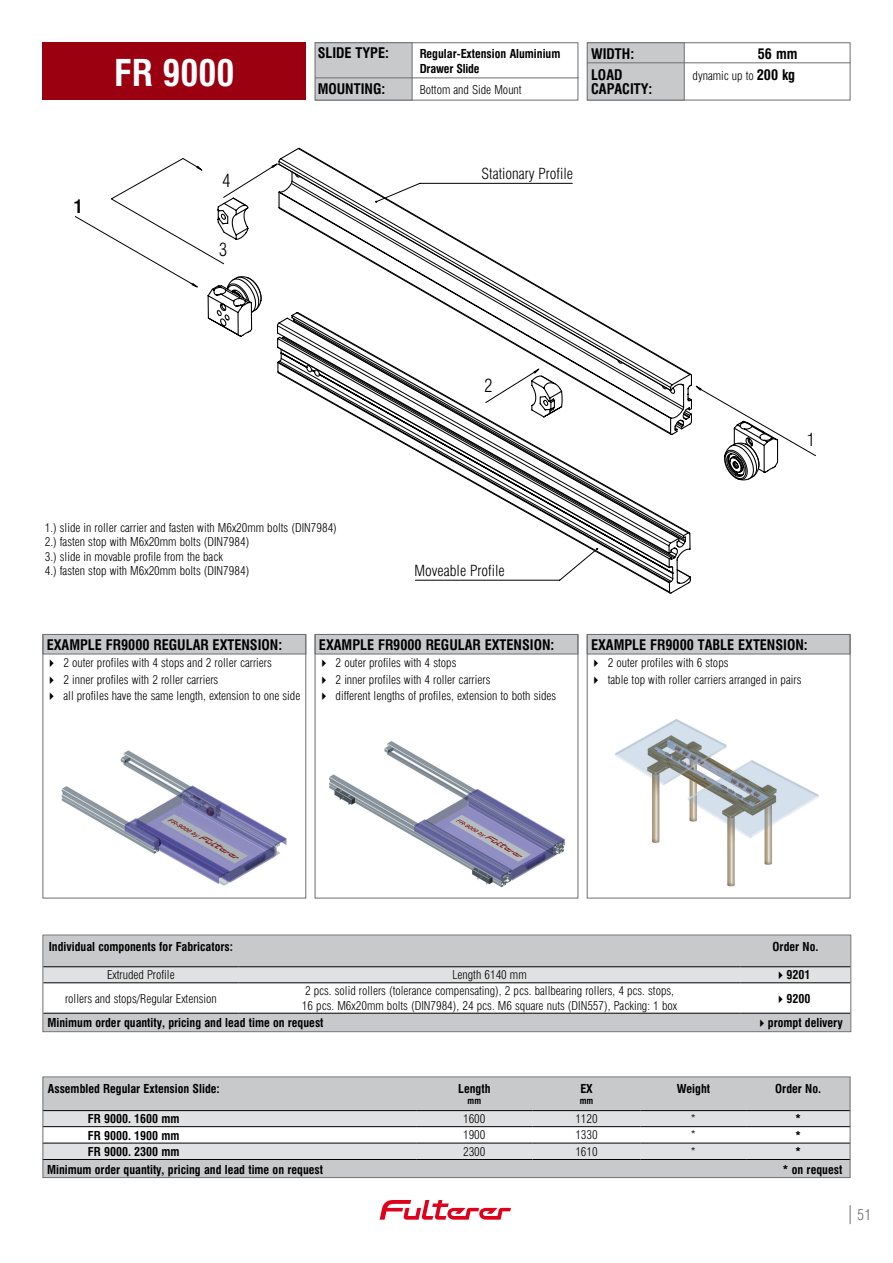
<style>
.page{position:relative;width:893px;height:1263px;background:#fff}
.page>*{position:absolute;margin:0;border:0;box-sizing:border-box;transform-origin:0 0}
.t1{font:700 condensed 36px "Swiss 721 BT";color:#fff}
.t2{font:300 condensed 18px "Swiss 721 BT";color:#000}
.t3{font:700 condensed 18px "Swiss 721 BT";color:#000}
.t4{font:300 condensed 15px "Swiss 721 BT";color:#000}
.t5{font:300 condensed 15px "Swiss 721 BT";color:#6d6f72}
.t6{font:700 condensed 14.25px "Swiss 721 BT";color:#000}
.t7{font:300 condensed 12px/14.4px "Swiss 721 BT";color:#000}
.t8{font:700 condensed 12px/14.4px "Swiss 721 BT";color:#000}
.t9{font:700 condensed 9px "Swiss 721 BT";color:#000}
.s1{font-weight:700;font-size:14.25px}
</style>
<div class="page">
<div style="left:43px;top:42px;width:263px;height:58px;background:#9b0011"></div>
<svg style="left:380px;top:1200px;width:131px;height:20px"></svg>
<img style="left:615px;top:719px;width:204px;height:168px">
<img style="left:61px;top:750px;width:226px;height:136px">
<img style="left:329px;top:741px;width:236px;height:147px">
<div style="left:587px;top:42px;width:263px;height:58px;border:1px solid #6d6f72"></div>
<div style="left:315px;top:42px;width:263px;height:58px;border:1px solid #6d6f72"></div>
<div style="left:587px;top:42px;width:98px;height:58px;background:#c7c9ca;border:1px solid #6d6f72"></div>
<div style="left:315px;top:42px;width:97px;height:58px;background:#c7c9ca;border:1px solid #6d6f72"></div>
<div style="left:45px;top:1078px;width:803px;height:98px;background:#c7c9ca"></div>
<svg style="left:45px;top:1111px;width:803px;height:48px"></svg>
<hr style="left:43px;top:1126px;width:373px;height:1px;background:#000">
<hr style="left:416px;top:1126px;width:116px;height:1px;background:#000">
<hr style="left:532px;top:1126px;width:109px;height:1px;background:#000">
<hr style="left:641px;top:1126px;width:105px;height:1px;background:#000">
<hr style="left:746px;top:1126px;width:104px;height:1px;background:#000">
<hr style="left:43px;top:1143px;width:373px;height:1px;background:#000">
<hr style="left:416px;top:1143px;width:116px;height:1px;background:#000">
<hr style="left:532px;top:1143px;width:109px;height:1px;background:#000">
<hr style="left:641px;top:1143px;width:105px;height:1px;background:#000">
<hr style="left:746px;top:1143px;width:104px;height:1px;background:#000">
<hr style="left:43px;top:1159px;width:373px;height:1px;background:#000">
<hr style="left:416px;top:1159px;width:116px;height:1px;background:#000">
<hr style="left:532px;top:1159px;width:109px;height:1px;background:#000">
<hr style="left:641px;top:1159px;width:105px;height:1px;background:#000">
<hr style="left:746px;top:1159px;width:104px;height:1px;background:#000">
<hr style="left:43px;top:1110px;width:373px;height:1px;background:#000">
<hr style="left:416px;top:1110px;width:116px;height:1px;background:#000">
<hr style="left:532px;top:1110px;width:109px;height:1px;background:#000">
<hr style="left:641px;top:1110px;width:105px;height:1px;background:#000">
<hr style="left:746px;top:1110px;width:104px;height:1px;background:#000">
<div style="left:43px;top:1076px;width:807px;height:102px;border:1px solid #6d6f72"></div>
<svg style="left:850px;top:1205px;width:1px;height:19px"></svg>
<svg style="left:278px;top:148px;width:419px;height:238px"></svg>
<svg style="left:695px;top:386px;width:121px;height:95px"></svg>
<svg style="left:375px;top:183px;width:198px;height:19px"></svg>
<svg style="left:207px;top:276px;width:478px;height:120px"></svg>
<svg style="left:75px;top:158px;width:203px;height:129px"></svg>
<svg style="left:318px;top:373px;width:374px;height:221px"></svg>
<svg style="left:415px;top:548px;width:183px;height:33px"></svg>
<svg style="left:310px;top:368px;width:11px;height:9px"></svg>
<svg style="left:45px;top:937px;width:804px;height:93px;fill:#c7c9ca"></svg>
<hr style="left:43px;top:1013px;width:195px;height:1px;background:#000">
<hr style="left:238px;top:1013px;width:503px;height:1px;background:#000">
<hr style="left:741px;top:1013px;width:109px;height:1px;background:#000">
<hr style="left:43px;top:966px;width:195px;height:1px;background:#000">
<hr style="left:238px;top:966px;width:503px;height:1px;background:#000">
<hr style="left:741px;top:966px;width:109px;height:1px;background:#000">
<div style="left:43px;top:935px;width:808px;height:97px;border:1px solid #6d6f72"></div>
<div style="left:43px;top:634px;width:263px;height:20px;background:#c7c9ca;border:1px solid #6d6f72"></div>
<div style="left:315px;top:634px;width:263px;height:20px;background:#c7c9ca;border:1px solid #6d6f72"></div>
<div style="left:587px;top:634px;width:263px;height:20px;background:#c7c9ca;border:1px solid #6d6f72"></div>
<hr style="left:587px;top:62px;width:263px;height:1px;background:#6d6f72">
<hr style="left:315px;top:78px;width:264px;height:1px;background:#6d6f72">
<div style="left:43px;top:634px;width:263px;height:264px;border:1px solid #6d6f72"></div>
<div style="left:587px;top:634px;width:263px;height:264px;border:1px solid #6d6f72"></div>
<svg style="left:43px;top:967px;width:807px;height:16px;background:#d2d3d4"></svg>
<svg style="left:779px;top:995px;width:4px;height:8px"></svg>
<h2 class="t3" style="left:74px;top:196px;width:10px">1</h2>
<h1 class="t1" style="left:114px;top:51px;width:122px">FR 9000</h1>
<h2 class="t2" style="left:222px;top:170px;width:10px">4</h2>
<h2 class="t2" style="left:219px;top:238px;width:10px">3</h2>
<p class="t6" style="left:318px;top:45px;width:73px">SLIDE TYPE:</p>
<p class="t8" style="left:420px;top:47px;width:142px">Regular-Extension Aluminium<br>Drawer Slide</p>
<p class="t6" style="left:318px;top:80px;width:69px">MOUNTING:</p>
<p class="t7" style="left:420px;top:82px;width:103px">Bottom and Side Mount</p>
<p class="t6" style="left:591px;top:45px;width:45px">WIDTH:</p>
<p class="t6" style="left:758px;top:45px;width:41px">56 mm</p>
<p class="t6" style="left:591px;top:66px;width:33px">LOAD</p>
<p class="t7" style="left:692px;top:68px;width:104px">dynamic up to <span class="s1">200 kg</span></p>
<p class="t6" style="left:591px;top:81px;width:63px">CAPACITY:</p>
<p class="t4" style="left:482px;top:164px;width:93px">Stationary Profile</p>
<p class="t7" style="left:45px;top:520px;width:294px">1.) slide in roller carrier and fasten with M6x20mm bolts (DIN7984)<br>2.) fasten stop with M6x20mm bolts (DIN7984)<br>3.) slide in movable profile from the back<br>4.) fasten stop with M6x20mm bolts (DIN7984)</p>
<h2 class="t2" style="left:484px;top:375px;width:10px">2</h2>
<p class="t4" style="left:414px;top:561px;width:92px">Moveable Profile</p>
<p class="t6" style="left:47px;top:636px;width:237px">EXAMPLE FR9000 REGULAR EXTENSION:</p>
<p class="t7" style="left:46px;top:656px;width:228px">✔ 2 outer profiles with 4 stops and 2 roller carriers</p>
<p class="t7" style="left:46px;top:672px;width:174px">✔ 2 inner profiles with 2 roller carriers</p>
<p class="t7" style="left:46px;top:689px;width:256px">✔ all profiles have the same length, extension to one side</p>
<p class="t6" style="left:319px;top:636px;width:237px">EXAMPLE FR9000 REGULAR EXTENSION:</p>
<p class="t7" style="left:318px;top:656px;width:140px">✔ 2 outer profiles with 4 stops</p>
<p class="t7" style="left:318px;top:672px;width:174px">✔ 2 inner profiles with 4 roller carriers</p>
<p class="t7" style="left:318px;top:689px;width:240px">✔ different lengths of profiles, extension to both sides</p>
<h2 class="t2" style="left:807px;top:429px;width:10px">1</h2>
<p class="t6" style="left:591px;top:636px;width:218px">EXAMPLE FR9000 TABLE EXTENSION:</p>
<p class="t7" style="left:590px;top:656px;width:140px">✔ 2 outer profiles with 6 stops</p>
<p class="t7" style="left:590px;top:672px;width:213px">✔ table top with roller carriers arranged in pairs</p>
<p class="t8" style="left:49px;top:939px;width:186px">Individual components for Fabricators:</p>
<p class="t8" style="left:773px;top:939px;width:47px">Order No.</p>
<p class="t7" style="left:107px;top:968px;width:69px">Extruded Profile</p>
<p class="t7" style="left:452px;top:968px;width:76px">Length 6140 mm</p>
<p class="t8" style="left:786px;top:968px;width:25px">9201</p>
<p class="t7" style="left:65px;top:991px;width:153px">rollers and stops/Regular Extension</p>
<p class="t7" style="left:302px;top:984px;width:377px">2 pcs. solid rollers (tolerance compensating), 2 pcs. ballbearing rollers, 4 pcs. stops,<br>16 pcs. M6x20mm bolts (DIN7984), 24 pcs. M6 square nuts (DIN557), Packing: 1 box</p>
<p class="t8" style="left:786px;top:991px;width:25px">9200</p>
<p class="t8" style="left:48px;top:1015px;width:278px">Minimum order quantity, pricing and lead time on request</p>
<p class="t8" style="left:756px;top:1015px;width:88px">✔prompt delivery</p>
<p class="t8" style="left:48px;top:1081px;width:174px">Assembled Regular Extension Slide:</p>
<p class="t8" style="left:458px;top:1081px;width:34px">Length</p>
<p class="t8" style="left:580px;top:1081px;width:14px">EX</p>
<p class="t8" style="left:677px;top:1081px;width:35px">Weight</p>
<p class="t8" style="left:775px;top:1081px;width:47px">Order No.</p>
<p class="t9" style="left:468px;top:1096px;width:15px">mm</p>
<p class="t9" style="left:580px;top:1096px;width:15px">mm</p>
<p class="t8" style="left:88px;top:1112px;width:93px">FR 9000. 1600 mm</p>
<p class="t7" style="left:463px;top:1111px;width:24px">1600</p>
<p class="t7" style="left:575px;top:1111px;width:24px">1120</p>
<p class="t7" style="left:690px;top:1111px;width:7px">*</p>
<p class="t8" style="left:795px;top:1112px;width:7px">*</p>
<p class="t8" style="left:88px;top:1128px;width:93px">FR 9000. 1900 mm</p>
<p class="t7" style="left:463px;top:1128px;width:24px">1900</p>
<p class="t7" style="left:575px;top:1128px;width:24px">1330</p>
<p class="t7" style="left:690px;top:1128px;width:7px">*</p>
<p class="t8" style="left:795px;top:1128px;width:7px">*</p>
<p class="t8" style="left:88px;top:1144px;width:93px">FR 9000. 2300 mm</p>
<p class="t7" style="left:463px;top:1144px;width:24px">2300</p>
<p class="t7" style="left:575px;top:1144px;width:24px">1610</p>
<p class="t7" style="left:690px;top:1144px;width:7px">*</p>
<p class="t8" style="left:795px;top:1144px;width:7px">*</p>
<p class="t8" style="left:47px;top:1162px;width:278px">Minimum order quantity, pricing and lead time on request</p>
<p class="t8" style="left:782px;top:1162px;width:61px">* on request</p>
<p class="t5" style="left:857px;top:1206px;width:16px">51</p>
</div>
